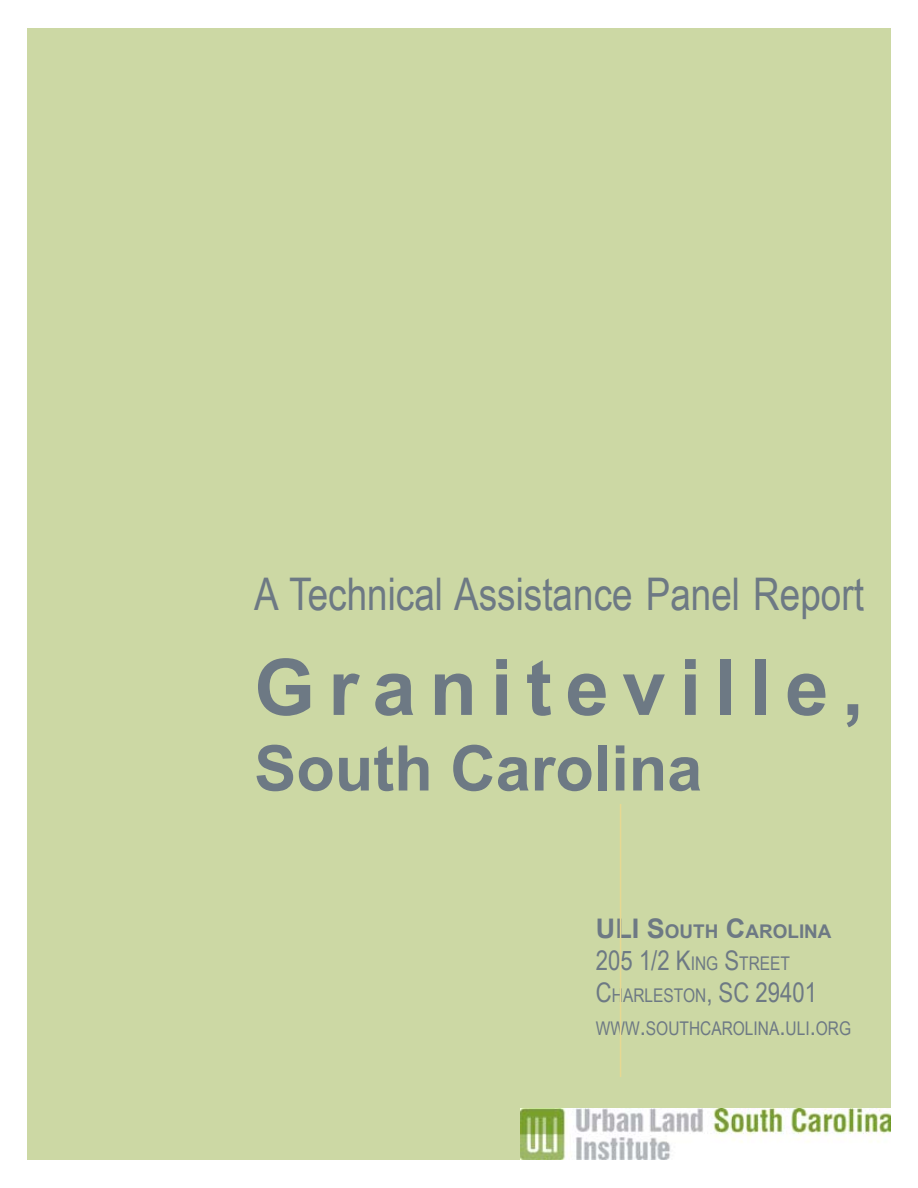
<style>
.page{position:relative;width:918px;height:1188px;background:#fff}
.page>*{position:absolute;margin:0;border:0;box-sizing:border-box;transform-origin:0 0}
.t1{font:700 78px "Arial";letter-spacing:.175em;color:#6d7984}
.t2{font:700 63px "Arial";color:#6d7984}
.t3{font:45px "Arial Narrow";color:#6d7984}
.t4{font:27px/32.4px "Arial Narrow";color:#6d7984}
.t5{font:18.9px "Arial Narrow";color:#6d7984}
.t6{font:700 18.9px "Arial";color:#6d7984}
.s1{font-size:27px}
.s2{font-size:18.9px}
</style>
<div class="page">
<div style="left:27px;top:28px;width:864px;height:1132px;background:#ccd8a4"></div>
<img style="left:520px;top:1108px;width:371px;height:52px">
<hr style="left:620px;top:804px;width:1px;height:273px;background:#e7d892">
<h3 class="t3" style="left:254px;top:561px;width:611px">A Technical Assistance Panel Report</h3>
<h1 class="t1" style="left:254px;top:636px;width:611px">Graniteville,</h1>
<h2 class="t2" style="left:254px;top:726px;width:450px">South Carolina</h2>
<p class="t6" style="left:596px;top:918px;width:237px"><span class="s1">ULI S</span>OUTH <span class="s1">C</span>AROLINA</p>
<p class="t4" style="left:596px;top:943px;width:223px">205 1/2 K<span class="s2">ING</span> S<span class="s2">TREET<br></span>C<span class="s2">HARLESTON</span>, SC 29401</p>
<p class="t5" style="left:596px;top:1014px;width:257px">WWW<span class="s1">.</span>SOUTHCAROLINA<span class="s1">.</span>ULI<span class="s1">.</span>ORG</p>
</div>
